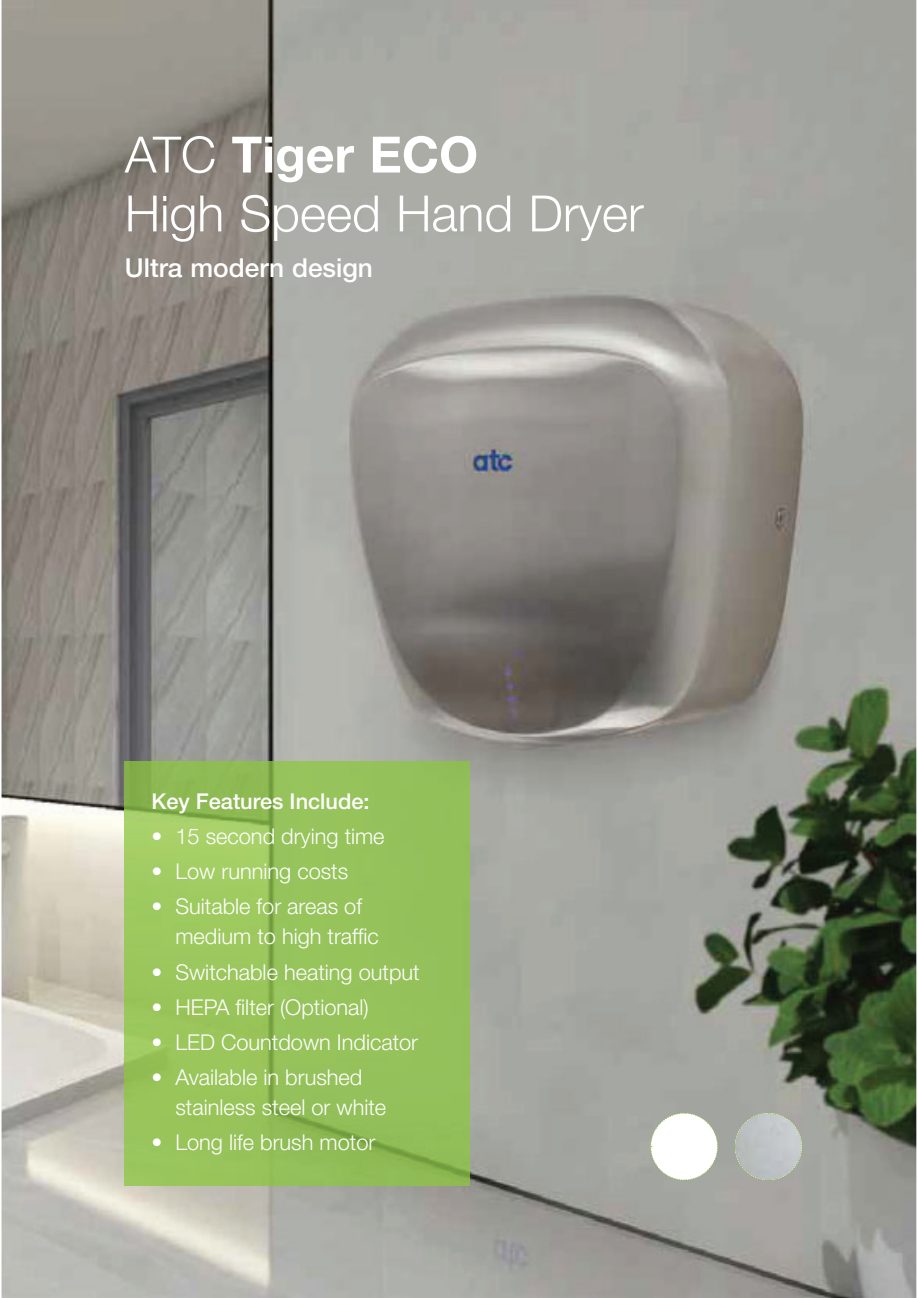
<style>
.page{position:relative;width:918px;height:1298px;background:#fff}
.page>*{position:absolute;margin:0;border:0;box-sizing:border-box;transform-origin:0 0}
.t1{font:300 50.2px "Helvetica Neue CE";color:#fff}
.t2{font:700 50.2px "Helvetica Neue";color:#fff}
.t3{font:500 26.2px "Helvetica Neue CE";color:#fff}
.t4{font:300 21.8px/30.6px "Helvetica Neue CE";color:#fff}
.t5{font:500 21.8px "Helvetica Neue CE";color:#fff}
.s1{font-family:"Helvetica Neue CE";font-weight:300}
</style>
<div class="page">
<img style="left:2px;top:0;width:914px;height:1298px">
<img style="left:125px;top:761px;width:344px;height:424px">
<svg style="left:650px;top:1112px;width:69px;height:69px"></svg>
<svg style="left:734px;top:1112px;width:69px;height:69px;background:#b8bcba"></svg>
<h1 class="t2" style="left:125px;top:137px;width:355px"><span class="s1">ATC</span> Tiger ECO</h1>
<h1 class="t1" style="left:125px;top:195px;width:520px">High Speed Hand Dryer</h1>
<p class="t3" style="left:125px;top:258px;width:250px">Ultra modern design</p>
<p class="t5" style="left:151px;top:794px;width:220px">Key Features Include:</p>
<p class="t4" style="left:151px;top:823px;width:235px">• 15 second drying time</p>
<p class="t4" style="left:151px;top:858px;width:198px">• Low running costs</p>
<p class="t4" style="left:175px;top:893px;width:205px;text-indent:-24px">• Suitable for areas of medium to high traffic</p>
<p class="t4" style="left:151px;top:959px;width:270px">• Switchable heating output</p>
<p class="t4" style="left:151px;top:994px;width:219px">• HEPA filter (Optional)</p>
<p class="t4" style="left:151px;top:1029px;width:268px">• LED Countdown Indicator</p>
<p class="t4" style="left:175px;top:1064px;width:212px;text-indent:-24px">• Available in brushed stainless steel or white</p>
<p class="t4" style="left:151px;top:1129px;width:225px">• Long life brush motor</p>
</div>
